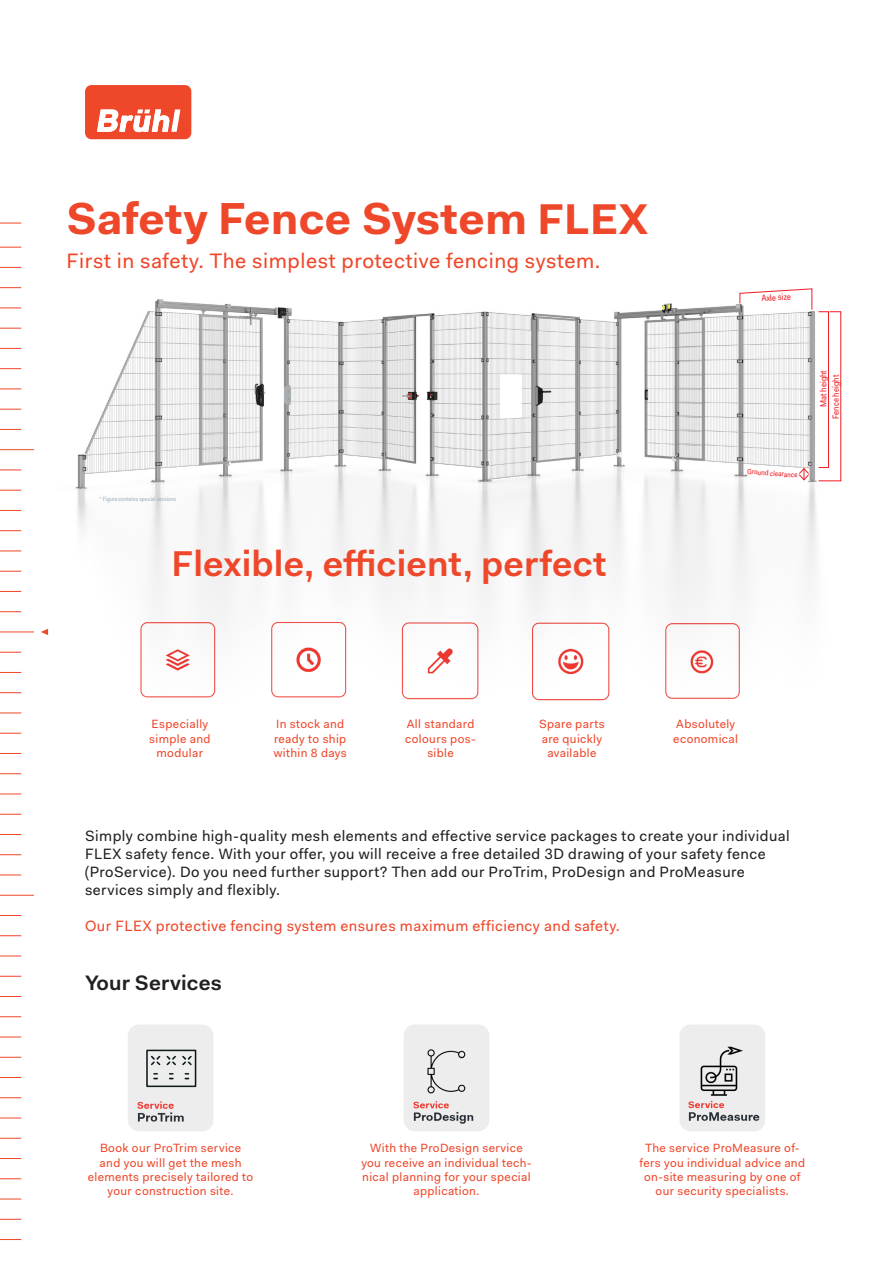
<style>
.page{position:relative;width:893px;height:1263px;background:#fff}
.page>*{position:absolute;margin:0;border:0;box-sizing:border-box;transform-origin:0 0}
.MS_Ü2_20_con_semibold{font:700 45px "Fakt Pro";letter-spacing:.005em;color:#ef472a}
.MS_Ü2_20_con_semibold-2{font:600 36px "Fakt Pro";letter-spacing:.005em;color:#ef472a}
.BK_Ü1_26_con_semibold{font:21px "Fakt Pro";letter-spacing:.03em;color:#ef472a}
.MS_Ü2_20_con_semibold-3{font:600 21px "Fakt Pro";letter-spacing:.005em;color:#231f20}
.BK_Ü1_26_con_semibold-2{font:15px/18px "Fakt Pro";letter-spacing:.03em;color:#231f20}
.BK_Ü1_26_con_semibold-3{font:15px "Fakt Pro";letter-spacing:.03em;color:#ef472a}
.BK_Ü1_26_con_semibold-4{font:12px/14.4px "Fakt Pro";letter-spacing:.03em;color:#ef472a;text-align:center}
.BK_GRF_6_5_scon_mittig_rot{font:9px "Fakt Sm Con Pro";letter-spacing:.005em;color:#ee1d23}
.BK_GRF_6_5_scon_mittig_rot-2{font:7.5px "Fakt Sm Con Pro";color:#ee1d23}
.BK_GRF_6_5_scon_mittig_rot-3{font:6px "Fakt Sm Con Pro";letter-spacing:.005em;color:#9db2be}
.s1{font-size:43.2px}
</style>
<div class="page">
<img style="left:48px;top:288px;width:794px;height:409px">
<svg style="left:818px;top:311px;width:23px;height:170px"></svg>
<div style="left:819px;top:312px;width:10px;height:156px;border:1px solid #ee1d23"></div>
<svg style="left:739px;top:288px;width:73px;height:22px"></svg>
<svg style="left:799px;top:468px;width:10px;height:12px"></svg>
<svg style="left:0;top:530px;width:21px;height:1px"></svg>
<svg style="left:0;top:854px;width:21px;height:1px"></svg>
<svg style="left:0;top:368px;width:21px;height:1px"></svg>
<svg style="left:0;top:692px;width:21px;height:1px"></svg>
<svg style="left:0;top:1016px;width:21px;height:1px"></svg>
<svg style="left:0;top:287px;width:21px;height:1px"></svg>
<svg style="left:0;top:611px;width:21px;height:1px"></svg>
<svg style="left:0;top:935px;width:21px;height:1px"></svg>
<hr style="left:0;top:449px;width:34px;height:1px;background:#ef472a">
<svg style="left:0;top:773px;width:21px;height:1px"></svg>
<svg style="left:0;top:1097px;width:21px;height:1px"></svg>
<svg style="left:0;top:1199px;width:21px;height:1px"></svg>
<svg style="left:0;top:247px;width:21px;height:1px"></svg>
<svg style="left:0;top:223px;width:21px;height:1px"></svg>
<svg style="left:0;top:571px;width:21px;height:1px"></svg>
<hr style="left:0;top:895px;width:34px;height:1px;background:#ef472a">
<svg style="left:0;top:409px;width:21px;height:1px"></svg>
<svg style="left:0;top:733px;width:21px;height:1px"></svg>
<svg style="left:0;top:1057px;width:21px;height:1px"></svg>
<svg style="left:0;top:328px;width:21px;height:1px"></svg>
<svg style="left:0;top:652px;width:21px;height:1px"></svg>
<svg style="left:0;top:976px;width:21px;height:1px"></svg>
<svg style="left:0;top:490px;width:21px;height:1px"></svg>
<svg style="left:0;top:814px;width:21px;height:1px"></svg>
<svg style="left:0;top:1138px;width:21px;height:1px"></svg>
<svg style="left:0;top:1239px;width:21px;height:1px"></svg>
<svg style="left:0;top:551px;width:21px;height:1px"></svg>
<svg style="left:0;top:875px;width:21px;height:1px"></svg>
<svg style="left:0;top:389px;width:21px;height:1px"></svg>
<svg style="left:0;top:713px;width:21px;height:1px"></svg>
<svg style="left:0;top:1037px;width:21px;height:1px"></svg>
<svg style="left:0;top:308px;width:21px;height:1px"></svg>
<hr style="left:0;top:632px;width:34px;height:1px;background:#ef472a">
<svg style="left:0;top:956px;width:21px;height:1px"></svg>
<svg style="left:0;top:470px;width:21px;height:1px"></svg>
<svg style="left:0;top:794px;width:21px;height:1px"></svg>
<svg style="left:0;top:1118px;width:21px;height:1px"></svg>
<svg style="left:0;top:1219px;width:21px;height:1px"></svg>
<svg style="left:0;top:267px;width:21px;height:1px"></svg>
<svg style="left:0;top:591px;width:21px;height:1px"></svg>
<svg style="left:0;top:915px;width:21px;height:1px"></svg>
<svg style="left:0;top:429px;width:21px;height:1px"></svg>
<svg style="left:0;top:753px;width:21px;height:1px"></svg>
<svg style="left:0;top:1077px;width:21px;height:1px"></svg>
<svg style="left:0;top:1178px;width:21px;height:1px"></svg>
<svg style="left:0;top:348px;width:21px;height:1px"></svg>
<svg style="left:0;top:672px;width:21px;height:1px"></svg>
<svg style="left:0;top:996px;width:21px;height:1px"></svg>
<svg style="left:0;top:510px;width:21px;height:1px"></svg>
<svg style="left:0;top:834px;width:21px;height:1px"></svg>
<svg style="left:0;top:1158px;width:21px;height:1px"></svg>
<svg style="left:41px;top:629px;width:7px;height:6px"></svg>
<svg style="left:85px;top:85px;width:106px;height:54px"></svg>
<img style="left:140px;top:622px;width:75px;height:76px">
<img style="left:271px;top:622px;width:76px;height:76px">
<img style="left:401px;top:622px;width:77px;height:78px">
<img style="left:533px;top:620px;width:77px;height:81px">
<img style="left:664px;top:623px;width:77px;height:76px">
<img style="left:128px;top:1025px;width:85px;height:106px">
<img style="left:404px;top:1025px;width:85px;height:106px">
<img style="left:680px;top:1025px;width:85px;height:106px">
<p class="MS_Ü2_20_con_semibold" style="left:67px;top:188px;width:583px">Safety Fence System <span class="s1">FLEX</span></p>
<p class="BK_Ü1_26_con_semibold" style="left:67px;top:246px;width:535px">First in safety. The simplest protective fencing system.</p>
<p class="BK_GRF_6_5_scon_mittig_rot-3" style="left:99px;top:495px;width:78px">* Figure contains special versions</p>
<p class="MS_Ü2_20_con_semibold-2" style="left:171px;top:540px;width:436px">Flexible, efficient, perfect</p>
<p class="BK_GRF_6_5_scon_mittig_rot" style="left:761px;top:292px;width:31px;rotate:-4deg">Axle size</p>
<p class="BK_GRF_6_5_scon_mittig_rot-2" style="left:748px;top:466px;width:52px;rotate:5deg">Ground clearance</p>
<p class="BK_GRF_6_5_scon_mittig_rot" style="left:817px;top:407px;width:39px;rotate:-90deg">Mat height</p>
<p class="BK_GRF_6_5_scon_mittig_rot" style="left:830px;top:419px;width:46px;rotate:-90deg">Fence height</p>
<p class="BK_Ü1_26_con_semibold-4" style="left:149px;top:717px;width:63px">Especially simple and modular</p>
<p class="BK_Ü1_26_con_semibold-4" style="left:274px;top:717px;width:74px;text-align:left">In stock and ready to ship within 8 days</p>
<p class="BK_Ü1_26_con_semibold-4" style="left:405px;top:717px;width:72px">All standard colours pos&shy;sible</p>
<p class="BK_Ü1_26_con_semibold-4" style="left:539px;top:717px;width:67px">Spare parts are quickly available</p>
<p class="BK_Ü1_26_con_semibold-4" style="left:673px;top:717px;width:66px;text-align:left">Absolutely economical</p>
<p class="BK_Ü1_26_con_semibold-2" style="left:85px;top:826px;width:706px">Simply combine high-quality mesh elements and effective service packages to create your individual FLEX safety fence. With your offer, you will receive a free detailed 3D drawing of your safety fence (ProService). Do you need further support? Then add our ProTrim, ProDesign and ProMeasure services simply and flexibly.</p>
<p class="BK_Ü1_26_con_semibold-3" style="left:85px;top:915px;width:536px">Our FLEX protective fencing system ensures maximum efficiency and safety.</p>
<p class="MS_Ü2_20_con_semibold-3" style="left:85px;top:969px;width:138px">Your Services</p>
<p class="BK_Ü1_26_con_semibold-4" style="left:88px;top:1141px;width:167px">Book our ProTrim service<br>and you will get the mesh elements precisely tailored to your construction site.</p>
<p class="BK_Ü1_26_con_semibold-4" style="left:361px;top:1141px;width:172px">With the ProDesign service you receive an individual tech&shy;nical planning for your special application.</p>
<p class="BK_Ü1_26_con_semibold-4" style="left:640px;top:1141px;width:167px">The service ProMeasure of&shy;fers you individual advice and on-site measuring by one of our security specialists.</p>
</div>
